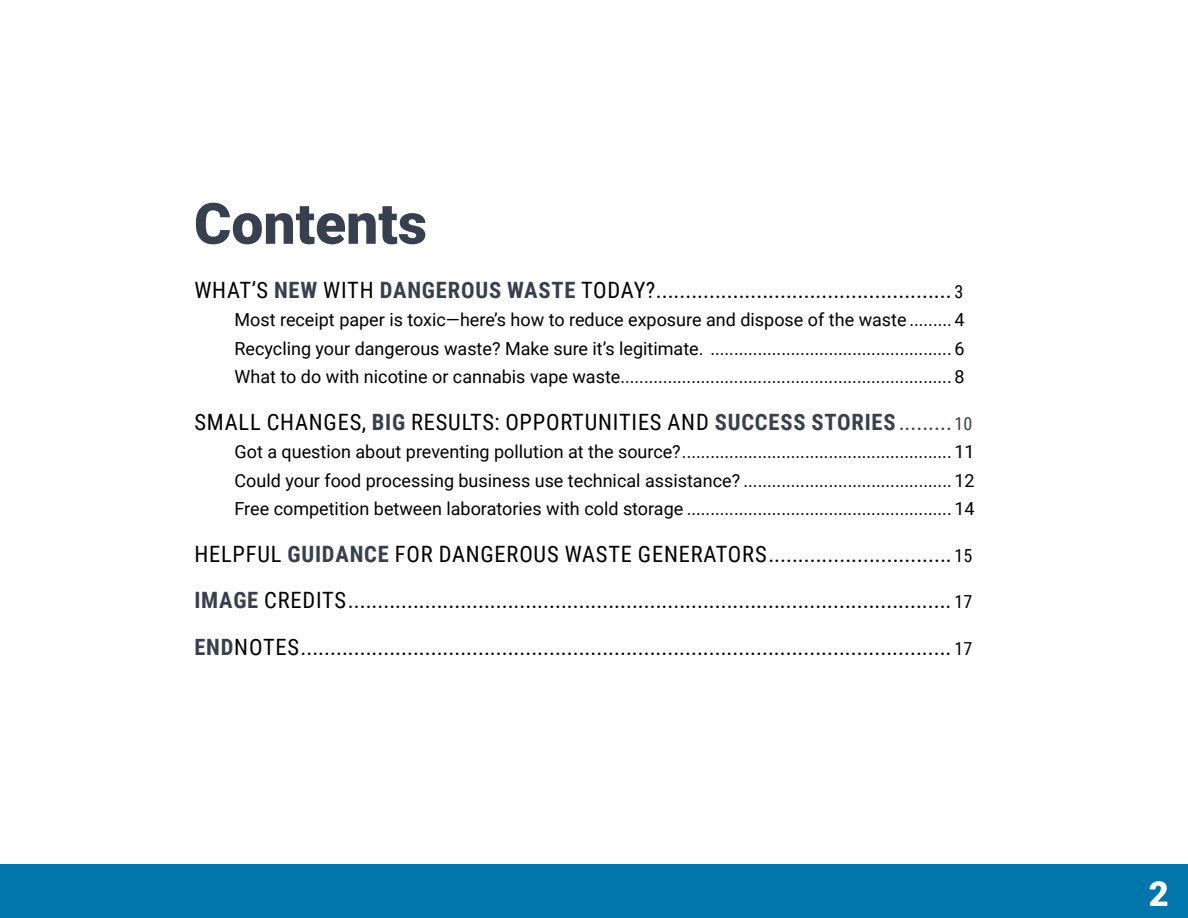
<style>
.page{position:relative;width:1188px;height:918px;background:#fff}
.page>*{position:absolute;margin:0;border:0;box-sizing:border-box;transform-origin:0 0}
.TOC_Title__H2{font:900 57px "Roboto";color:#36404f}
.t1{font:900 34.5px "Roboto";color:#fff}
.t2{font:22.5px "Roboto Condensed";letter-spacing:.035em;color:#000}
.t3{font:18px "Roboto";color:#000}
.s1{font-weight:700;color:#36404f}
.s2{font-size:18px}
.s3{color:#36404f}
.s4{font-size:18px;color:#36404f}
</style>
<div class="page">
<div style="left:0;top:864px;width:1188px;height:54px;background:#0176ac"></div>
<h2 class="TOC_Title__H2" style="left:194px;top:184px;width:235px">Contents</h2>
<p class="t2" style="left:194px;top:274px;width:770px">WHAT’S <span class="s1">NEW</span> WITH <span class="s1">DANGEROUS WASTE</span> TODAY?.................................................. <span class="s2">3</span></p>
<p class="t3" style="left:235px;top:307px;width:732px">Most receipt paper is toxic—here’s how to reduce exposure and dispose of the waste ......... 4</p>
<p class="t3" style="left:235px;top:336px;width:732px">Recycling your dangerous waste? Make sure it’s legitimate. ................................................... 6</p>
<p class="t3" style="left:235px;top:364px;width:732px">What to do with nicotine or cannabis vape waste...................................................................... 8</p>
<p class="t2" style="left:194px;top:406px;width:779px">SMALL CHANGES, <span class="s1">BIG</span> RESULTS: OPPORTUNITIES AND <span class="s1">SUCCESS STORIES</span><span class="s3">.........</span><span class="s4">10</span></p>
<p class="t3" style="left:235px;top:439px;width:742px">Got a question about preventing pollution at the source?......................................................... 11</p>
<p class="t3" style="left:235px;top:468px;width:742px">Could your food processing business use technical assistance? ............................................ 12</p>
<p class="t3" style="left:235px;top:496px;width:742px">Free competition between laboratories with cold storage ........................................................ 14</p>
<p class="t2" style="left:194px;top:538px;width:779px">HELPFUL <span class="s1">GUIDANCE</span> FOR DANGEROUS WASTE GENERATORS............................... <span class="s2">15</span></p>
<p class="t2" style="left:194px;top:585px;width:779px"><span class="s1">IMAGE</span> CREDITS...................................................................................................... <span class="s2">17</span></p>
<p class="t2" style="left:194px;top:631px;width:779px"><span class="s1">END</span>NOTES.............................................................................................................. <span class="s2">17</span></p>
<h2 class="t1" style="left:1149px;top:870px;width:21px">2</h2>
</div>
